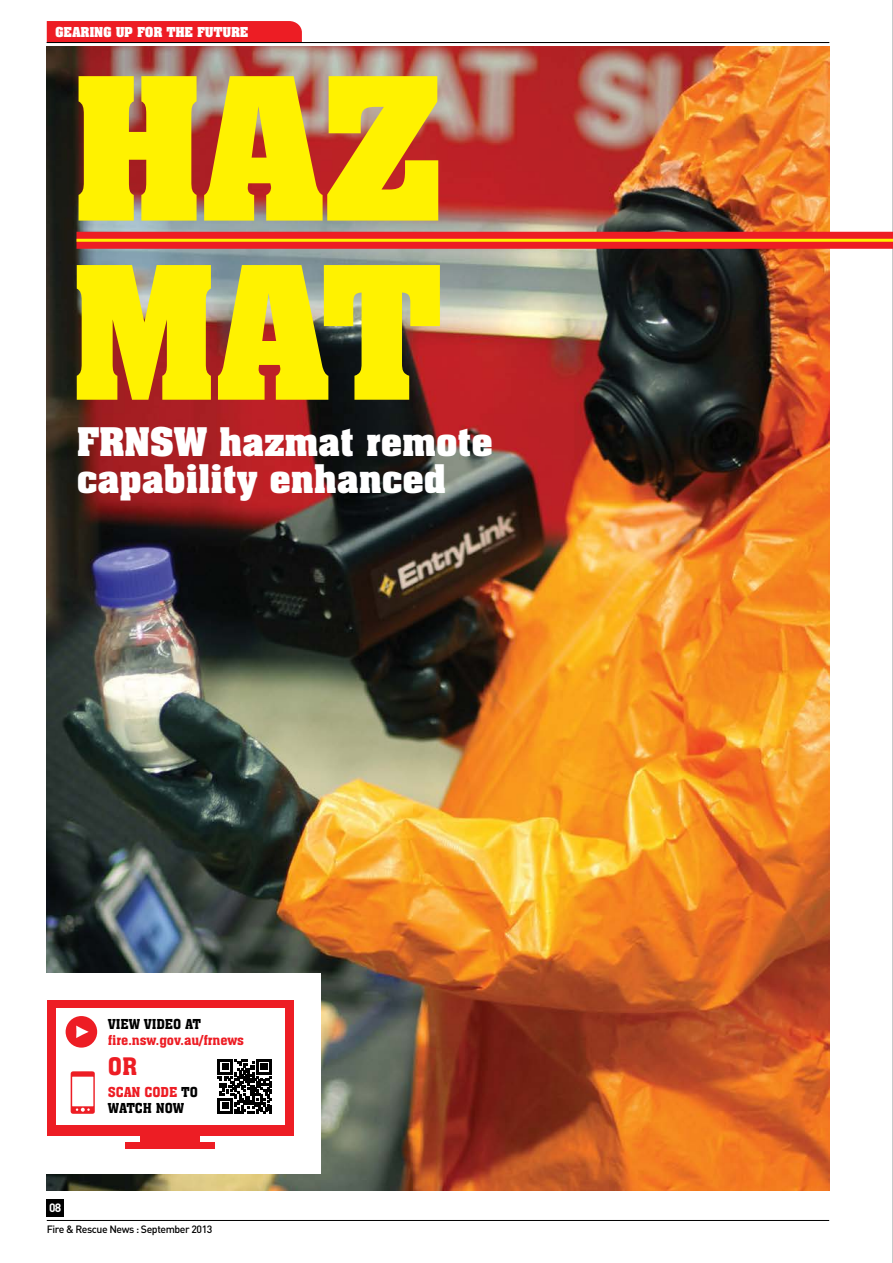
<style>
.page{position:relative;width:893px;height:1263px;background:#fff}
.page>*{position:absolute;margin:0;border:0;box-sizing:border-box;transform-origin:0 0}
.t1{font:700 194.4px "Aachen BT";color:#fff200}
.t2{font:700 181.2px "Aachen BT";color:#fff200}
.t3{font:700 38.7px/36.2px "Aachen BT";letter-spacing:-.02em;color:#fff}
.t4{font:23.7px "Aachen BT";color:#ed1d24}
.t5{font:13.5px/15.8px "Aachen BT";letter-spacing:-.01em;color:#000}
.t6{font:13.5px "Aachen BT";letter-spacing:-.01em;color:#ed1d24}
.t7{font:700 13.5px "Aachen BT";letter-spacing:-.02em;color:#fff}
.t8{font:700 13.5px "Aachen BT";letter-spacing:.195em;color:#fff}
.t9{font:700 12px "DIN";color:#fff}
.t10{font:500 10.5px "DIN";letter-spacing:-.04em;color:#000}
.s1{color:#ed1d24}
</style>
<div class="page">
<hr style="left:47px;top:1220px;width:782px;height:1px;background:#000">
<div style="left:47px;top:1199px;width:17px;height:17px;background:#000"></div>
<hr style="left:892px;top:0;width:1px;height:1263px;background:#939598">
<div style="left:47px;top:21px;width:255px;height:21px;background:#ed1d24"></div>
<img style="left:47px;top:47px;width:782px;height:1144px">
<hr style="left:47px;top:42px;width:782px;height:1px;background:#000">
<div style="left:77px;top:232px;width:816px;height:17px;background:#ed1d24"></div>
<hr style="left:77px;top:239px;width:816px;height:3px;background:#fff200">
<div style="left:23px;top:973px;width:297px;height:201px;background:#fff"></div>
<div style="left:125px;top:1143px;width:90px;height:6px;background:#ed1d24"></div>
<div style="left:47px;top:1000px;width:246px;height:135px;background:#ed1d24"></div>
<div style="left:56px;top:1008px;width:229px;height:116px;background:#fff"></div>
<div style="left:140px;top:1131px;width:60px;height:14px;background:#ed1d24"></div>
<div style="left:67px;top:1017px;width:29px;height:29px;background:#ed1d24;border-radius:50%"></div>
<div style="left:66px;top:1016px;width:31px;height:31px;border:3px solid #ed1d24;border-radius:50%"></div>
<svg style="left:76px;top:1025px;width:13px;height:13px"></svg>
<svg style="left:218px;top:1059px;width:54px;height:54px"></svg>
<svg style="left:71px;top:1071px;width:24px;height:43px"></svg>
<p class="t7" style="left:55px;top:24px;width:34px">gearing</p>
<p class="t7" style="left:116px;top:24px;width:31px">up for</p>
<p class="t8" style="left:166px;top:24px;width:84px">the future</p>
<h1 class="t1" style="left:70px;top:27px;width:375px">haz</h1>
<h2 class="t2" style="left:69px;top:219px;width:321px">mat</h2>
<p class="t3" style="left:77px;top:424px;width:418px">FRNSW hazmat remote capability enhanced</p>
<p class="t5" style="left:108px;top:1016px;width:45px">VIEW VIDE</p>
<p class="t5" style="left:173px;top:1016px;width:21px">O AT</p>
<p class="t6" style="left:108px;top:1031px;width:138px">FIRE.NSW.GOV.AU/FRNEWS</p>
<p class="t5" style="left:108px;top:1084px;width:91px"><span class="s1">SCAN CODE</span> TO<br>WATCH NOW</p>
<p class="t4" style="left:108px;top:1051px;width:31px">OR</p>
<p class="t9" style="left:49px;top:1200px;width:14px">08</p>
<p class="t10" style="left:47px;top:1223px;width:167px">Fire &amp; Rescue News : September 2013</p>
</div>
